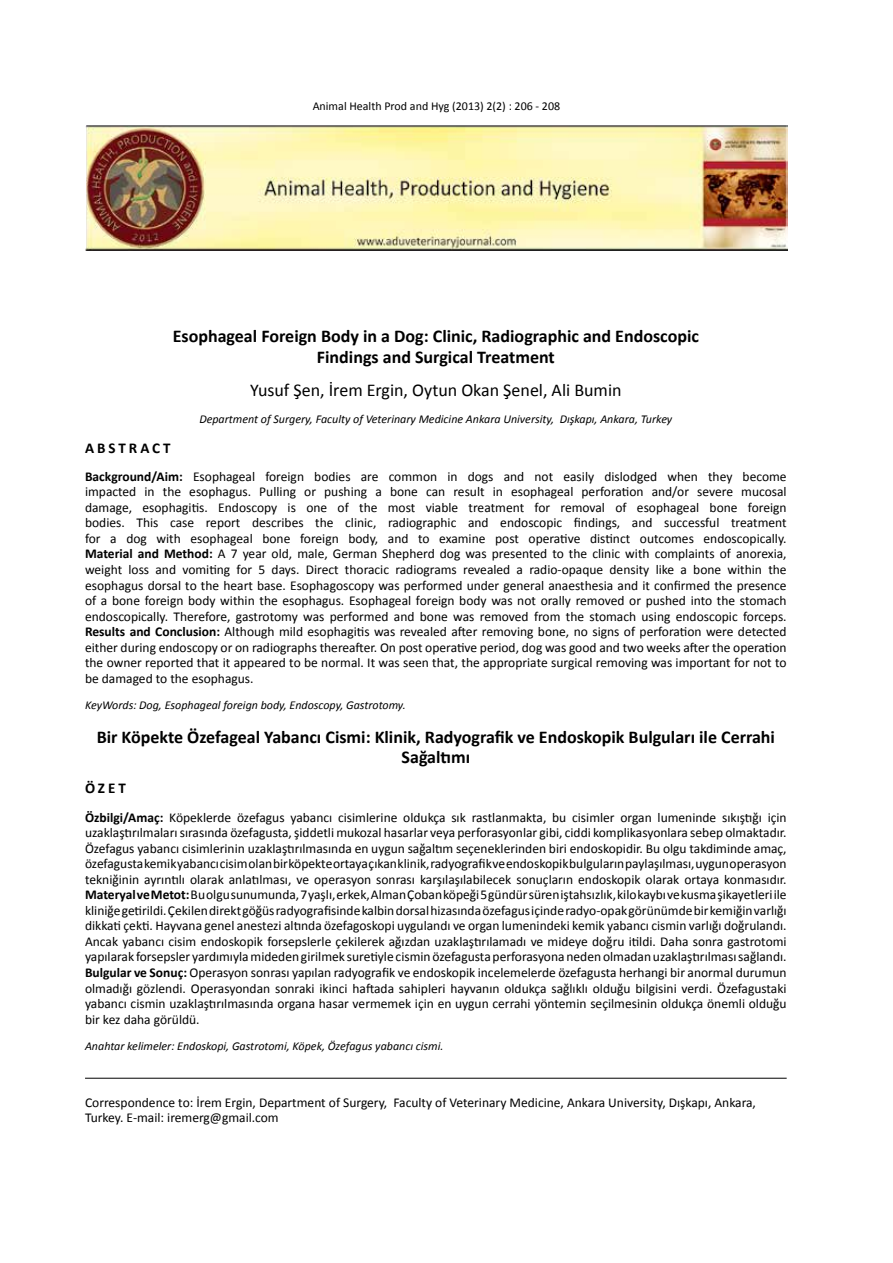
<style>
.page{position:relative;width:893px;height:1263px;background:#fff}
.page>*{position:absolute;margin:0;border:0;box-sizing:border-box;transform-origin:0 0}
.t1{font:700 18px/20.7px "Calibri";color:#000;text-align:center}
.t2{font:18px "Calibri";color:#000}
.t3{font:700 15px "Calibri";letter-spacing:.2em;color:#000}
.t4{font:13.5px/15.5px "Calibri";color:#000;text-align:justify}
.t5{font:italic 12px "Calibri";color:#000}
.t6{font:12px "Calibri";color:#000}
.s1{font-weight:700}
</style>
<div class="page">
<hr style="left:85px;top:1078px;width:702px;height:1px;background:#000">
<img style="left:85px;top:126px;width:703px;height:124px">
<p class="t6" style="left:313px;top:99px;width:249px">Animal Health Prod and Hyg (2013) 2(2) : 206 - 208</p>
<h1 class="t1" style="left:173px;top:325px;width:528px">Esophageal Foreign Body in a Dog: Clinic, Radiographic and Endoscopic<br>Findings and Surgical Treatment</h1>
<h1 class="t2" style="left:250px;top:379px;width:373px">Yusuf Şen, İrem Ergin, Oytun Okan Şenel, Ali Bumin</h1>
<p class="t5" style="left:199px;top:410px;width:474px">Department of Surgery, Faculty of Veterinary Medicine Ankara University, Dışkapı, Ankara, Turkey</p>
<p class="t3" style="left:85px;top:438px;width:87px">ABSTRACT</p>
<p class="t4" style="left:85px;top:469px;width:703px"><span class="s1">Background/Aim:</span> Esophageal foreign bodies are common in dogs and not easily dislodged when they become impacted in the esophagus. Pulling or pushing a bone can result in esophageal perforation and/or severe mucosal damage, esophagitis. Endoscopy is one of the most viable treatment for removal of esophageal bone foreign bodies. This case report describes the clinic, radiographic and endoscopic findings, and successful treatment for a dog with esophageal bone foreign body, and to examine post operative distinct outcomes endoscopically.<br><span class="s1">Material and Method:</span> A 7 year old, male, German Shepherd dog was presented to the clinic with complaints of anorexia, weight loss and vomiting for 5 days. Direct thoracic radiograms revealed a radio-opaque density like a bone within the esophagus dorsal to the heart base. Esophagoscopy was performed under general anaesthesia and it confirmed the presence of a bone foreign body within the esophagus. Esophageal foreign body was not orally removed or pushed into the stomach endoscopically. Therefore, gastrotomy was performed and bone was removed from the stomach using endoscopic forceps.<br><span class="s1">Results and Conclusion:</span> Although mild esophagitis was revealed after removing bone, no signs of perforation were detected either during endoscopy or on radiographs thereafter. On post operative period, dog was good and two weeks after the operation the owner reported that it appeared to be normal. It was seen that, the appropriate surgical removing was important for not to be damaged to the esophagus.</p>
<p class="t5" style="left:85px;top:697px;width:322px">KeyWords: Dog, Esophageal foreign body, Endoscopy, Gastrotomy.</p>
<h1 class="t1" style="left:97px;top:726px;width:680px">Bir Köpekte Özefageal Yabancı Cismi: Klinik, Radyografik ve Endoskopik Bulguları ile Cerrahi<br>Sağaltımı</h1>
<p class="t3" style="left:85px;top:779px;width:42px">ÖZET</p>
<p class="t4" style="left:85px;top:809px;width:703px"><span class="s1">Özbilgi/Amaç:</span> Köpeklerde özefagus yabancı cisimlerine oldukça sık rastlanmakta, bu cisimler organ lumeninde sıkıştığı için uzaklaştırılmaları sırasında özefagusta, şiddetli mukozal hasarlar veya perforasyonlar gibi, ciddi komplikasyonlara sebep olmaktadır.<br>Özefagus yabancı cisimlerinin uzaklaştırılmasında en uygun sağaltım seçeneklerinden biri endoskopidir. Bu olgu takdiminde amaç, özefagusta kemik yabancı cisim olan bir köpekte ortaya çıkan klinik, radyografik ve endoskopik bulguların paylaşılması, uygun operasyon tekniğinin ayrıntılı olarak anlatılması, ve operasyon sonrası karşılaşılabilecek sonuçların endoskopik olarak ortaya konmasıdır.<br><span class="s1">Materyal ve Metot:</span>Bu olgu sunumunda, 7 yaşlı, erkek, Alman Çoban köpeği 5 gündür süren iştahsızlık, kilo kaybı ve kusma şikayetleri ile kliniğe getirildi. Çekilen direkt göğüs radyografisinde kalbin dorsal hizasında özefagus içinde radyo-opak görünümde bir kemiğin varlığı dikkati çekti. Hayvana genel anestezi altında özefagoskopi uygulandı ve organ lumenindeki kemik yabancı cismin varlığı doğrulandı.<br>Ancak yabancı cisim endoskopik forsepslerle çekilerek ağızdan uzaklaştırılamadı ve mideye doğru itildi. Daha sonra gastrotomi yapılarak forsepsler yardımıyla mideden girilmek suretiyle cismin özefagusta perforasyona neden olmadan uzaklaştırılması sağlandı.<br><span class="s1">Bulgular ve Sonuç:</span> Operasyon sonrası yapılan radyografik ve endoskopik incelemelerde özefagusta herhangi bir anormal durumun olmadığı gözlendi. Operasyondan sonraki ikinci haftada sahipleri hayvanın oldukça sağlıklı olduğu bilgisini verdi. Özefagustaki yabancı cismin uzaklaştırılmasında organa hasar vermemek için en uygun cerrahi yöntemin seçilmesinin oldukça önemli olduğu bir kez daha görüldü.</p>
<p class="t5" style="left:85px;top:1038px;width:360px">Anahtar kelimeler: Endoskopi, Gastrotomi, Köpek, Özefagus yabancı cismi.</p>
<p class="t4" style="left:85px;top:1094px;width:672px">Correspondence to: İrem Ergin, Department of Surgery, Faculty of Veterinary Medicine, Ankara University, Dışkapı, Ankara,<br>Turkey. E-mail: iremerg@gmail.com</p>
</div>
